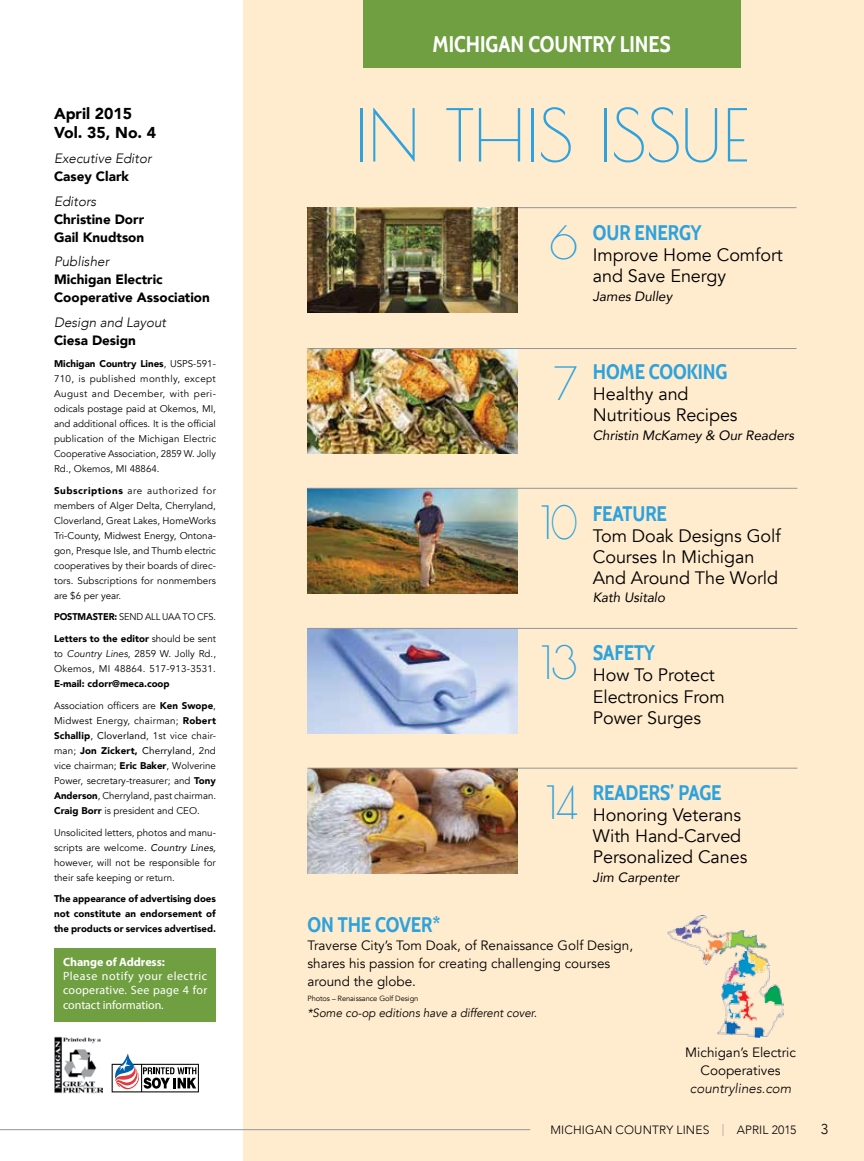
<style>
.page{position:relative;width:864px;height:1161px;background:#fff}
.page>*{position:absolute;margin:0;border:0;box-sizing:border-box;transform-origin:0 0}
.t1{font:71.25px "Poiret One";letter-spacing:-.01em;color:#2da2dc}
.t2{font:45px "Poiret One";color:#2da2dc}
.t3{font:700 22.5px "Cabin Condensed";letter-spacing:-.005em;color:#fff}
.t4{font:700 21px "Cabin Condensed";letter-spacing:-.005em;color:#2da2dc}
.t5{font:18px/21px "Avenir";letter-spacing:-.005em;color:#000}
.t6{font:900 15.75px/18.9px "Avenir";color:#000}
.t7{font:300 14.25px "Avenir";color:#000}
.t8{font:13.5px/18px "Avenir";color:#000}
.t9{font:900 13.5px/18px "Avenir";color:#000}
.t10{font:italic 300 13.5px "Avenir";color:#000}
.t11{font:italic 13.5px "Avenir";letter-spacing:-.005em;color:#000}
.t12{font:12px/14.4px "Myriad Pro";letter-spacing:.015em;color:#fff;text-align:justify}
.t13{font:italic 12px "Avenir";color:#000;scale:.96 1}
.t14{font:300 12px "Avenir";letter-spacing:.015em;color:#000}
.t15{font:700 12px "Myriad Pro";letter-spacing:-.005em;color:#fff}
.t16{font:9.75px/15px "Avenir";color:#000;text-align:justify}
.t17{font:900 9.75px/15px "Avenir";color:#000;text-align:justify}
.t18{font:9.75px "Avenir";color:#000;scale:.94 1}
.t19{font:7.5px "Avenir";letter-spacing:-.01em;color:#000}
.s1{font-weight:900}
.s2{font-style:italic}
.s3{font-style:inherit}
.s4{color:#939598}
</style>
<div class="page">
<div style="left:244px;top:0;width:620px;height:1161px;background:#ffeccf"></div>
<hr style="left:307px;top:207px;width:489px;height:1px;background:#939598">
<img style="left:667px;top:916px;width:117px;height:121px">
<img style="left:55px;top:1036px;width:48px;height:57px">
<svg style="left:112px;top:1054px;width:87px;height:38px"></svg>
<div style="left:363px;top:0;width:378px;height:67px;background:#6f9f40"></div>
<img style="left:308px;top:208px;width:210px;height:105px">
<img style="left:308px;top:349px;width:210px;height:105px">
<img style="left:308px;top:489px;width:210px;height:104px">
<img style="left:308px;top:769px;width:210px;height:104px">
<img style="left:308px;top:629px;width:210px;height:104px">
<hr style="left:307px;top:628px;width:490px;height:1px;background:#939598">
<hr style="left:308px;top:348px;width:488px;height:1px;background:#939598">
<div style="left:54px;top:948px;width:162px;height:74px;background:#6f9f40"></div>
<hr style="left:307px;top:488px;width:490px;height:1px;background:#939598">
<hr style="left:307px;top:768px;width:490px;height:1px;background:#939598">
<hr style="left:0;top:1129px;width:530px;height:1px;background:#939598">
<h3 class="t6" style="left:54px;top:104px;width:104px">April 2015<br>Vol. 35, No. 4</h3>
<h3 class="t10" style="left:54px;top:150px;width:99px">Executive Editor</h3>
<h3 class="t9" style="left:54px;top:167px;width:77px">Casey Clark</h3>
<h3 class="t10" style="left:54px;top:193px;width:44px">Editors</h3>
<h3 class="t9" style="left:54px;top:210px;width:92px">Christine Dorr<br>Gail Knudtson</h3>
<h3 class="t10" style="left:54px;top:254px;width:57px">Publisher</h3>
<h3 class="t9" style="left:54px;top:270px;width:157px">Michigan Electric<br>Cooperative Association</h3>
<h3 class="t10" style="left:54px;top:314px;width:114px">Design and Layout</h3>
<h3 class="t9" style="left:54px;top:331px;width:84px">Ciesa Design</h3>
<p class="t16" style="left:54px;top:356px;width:164px"><span class="s1">Michigan Country Lines</span>, USPS-591- 710, is published monthly, except August and December, with peri&shy;odicals postage paid at Okemos, MI, and additional offices. It is the official publication of the Michigan Electric Cooperative Association, 2859 W. Jolly Rd., Okemos, MI 48864.</p>
<p class="t16" style="left:54px;top:483px;width:164px"><span class="s1">Subscriptions</span> are authorized for members of Alger Delta, Cherryland, Cloverland, Great Lakes, HomeWorks Tri-County, Midwest Energy, Ontona&shy;gon, Presque Isle, and Thumb electric cooperatives by their boards of direc&shy;tors. Subscriptions for nonmembers are $6 per year.</p>
<p class="t18" style="left:54px;top:611px;width:174px"><span class="s1">POSTMASTER:</span> SEND ALL UAA TO CFS.</p>
<p class="t16" style="left:54px;top:631px;width:164px"><span class="s1">Letters to the editor</span> should be sent to <span class="s2">Country Lines</span>, 2859 W. Jolly Rd., Okemos, MI 48864. 517-913-3531.</p>
<p class="t17" style="left:54px;top:676px;width:117px">E-mail: cdorr@meca.coop</p>
<p class="t16" style="left:54px;top:698px;width:164px">Association officers are <span class="s1">Ken Swope</span>, Midwest Energy, chairman; <span class="s1">Robert Schallip</span>, <span class="s3">Cloverland</span>, 1st vice chair&shy;man; <span class="s1">Jon Zickert,</span> <span class="s3">Cherryland</span>, 2nd vice chairman; <span class="s1">Eric Baker</span>, Wolverine Power, secretary-treasurer; and <span class="s1">Tony Anderson</span>, Cherryland, past chairman.<br><span class="s1">Craig Borr</span> is president and CEO.</p>
<p class="t16" style="left:54px;top:825px;width:164px">Unsolicited letters, photos and manu&shy;scripts are welcome. <span class="s2">Country Lines, </span>however, will not be responsible for their safe keeping or return.</p>
<p class="t17" style="left:54px;top:891px;width:164px">The appearance of advertising does not constitute an endorsement of the products or services advertised.</p>
<p class="t15" style="left:63px;top:954px;width:104px">Change of Address:</p>
<p class="t12" style="left:63px;top:969px;width:146px">Please notify your electric cooperative. See page 4 for contact information.</p>
<h3 class="t3" style="left:432px;top:31px;width:240px">MICHIGAN COUNTRY LINES</h3>
<h1 class="t1" style="left:354px;top:93px;width:396px">IN THIS ISSUE</h1>
<h2 class="t2" style="left:549px;top:215px;width:30px">6</h2>
<h3 class="t4" style="left:593px;top:220px;width:110px">OUR ENERGY</h3>
<h3 class="t5" style="left:593px;top:245px;width:192px">Improve Home Comfort and Save Energy</h3>
<h3 class="t11" style="left:593px;top:288px;width:81px">James Dulley</h3>
<h2 class="t2" style="left:554px;top:356px;width:26px">7</h2>
<h3 class="t4" style="left:593px;top:359px;width:136px">HOME COOKING</h3>
<h3 class="t5" style="left:593px;top:384px;width:146px">Healthy and<br>Nutritious Recipes</h3>
<h3 class="t11" style="left:593px;top:427px;width:203px">Christin McKamey &amp; Our Readers</h3>
<h2 class="t2" style="left:541px;top:496px;width:38px">10</h2>
<h3 class="t4" style="left:593px;top:501px;width:76px">FEATURE</h3>
<h3 class="t5" style="left:593px;top:526px;width:189px">Tom Doak Designs Golf<br>Courses In Michigan<br>And Around The World</h3>
<h3 class="t11" style="left:593px;top:590px;width:74px">Kath Usitalo</h3>
<h2 class="t2" style="left:542px;top:636px;width:38px">13</h2>
<h3 class="t4" style="left:593px;top:640px;width:63px">SAFETY</h3>
<h3 class="t5" style="left:593px;top:665px;width:133px">How To Protect<br>Electronics From<br>Power Surges</h3>
<h2 class="t2" style="left:546px;top:776px;width:33px">14</h2>
<h3 class="t4" style="left:593px;top:780px;width:130px">READERS’ PAGE</h3>
<h3 class="t5" style="left:593px;top:805px;width:156px">Honoring Veterans<br>With Hand-Carved<br>Personalized Canes</h3>
<h3 class="t11" style="left:593px;top:869px;width:88px">Jim Carpenter</h3>
<h3 class="t4" style="left:308px;top:912px;width:135px">ON THE COVER*</h3>
<h3 class="t8" style="left:308px;top:937px;width:327px">Traverse City’s Tom Doak, of Renaissance Golf Design, shares his passion for creating challenging courses around the globe.</h3>
<p class="t19" style="left:308px;top:993px;width:112px">Photos – Renaissance Golf Design</p>
<p class="t13" style="left:308px;top:1006px;width:241px">*Some co-op editions have a different cover.</p>
<h3 class="t8" style="left:685px;top:1044px;width:112px;text-align:center">Michigan’s Electric<br>Cooperatives</h3>
<h3 class="t10" style="left:690px;top:1080px;width:103px">countrylines.com</h3>
<p class="t14" style="left:550px;top:1123px;width:248px">MICHIGAN COUNTRY LINES <span class="s4">|</span> APRIL 2015</p>
<h3 class="t7" style="left:821px;top:1121px;width:9px">3</h3>
</div>
